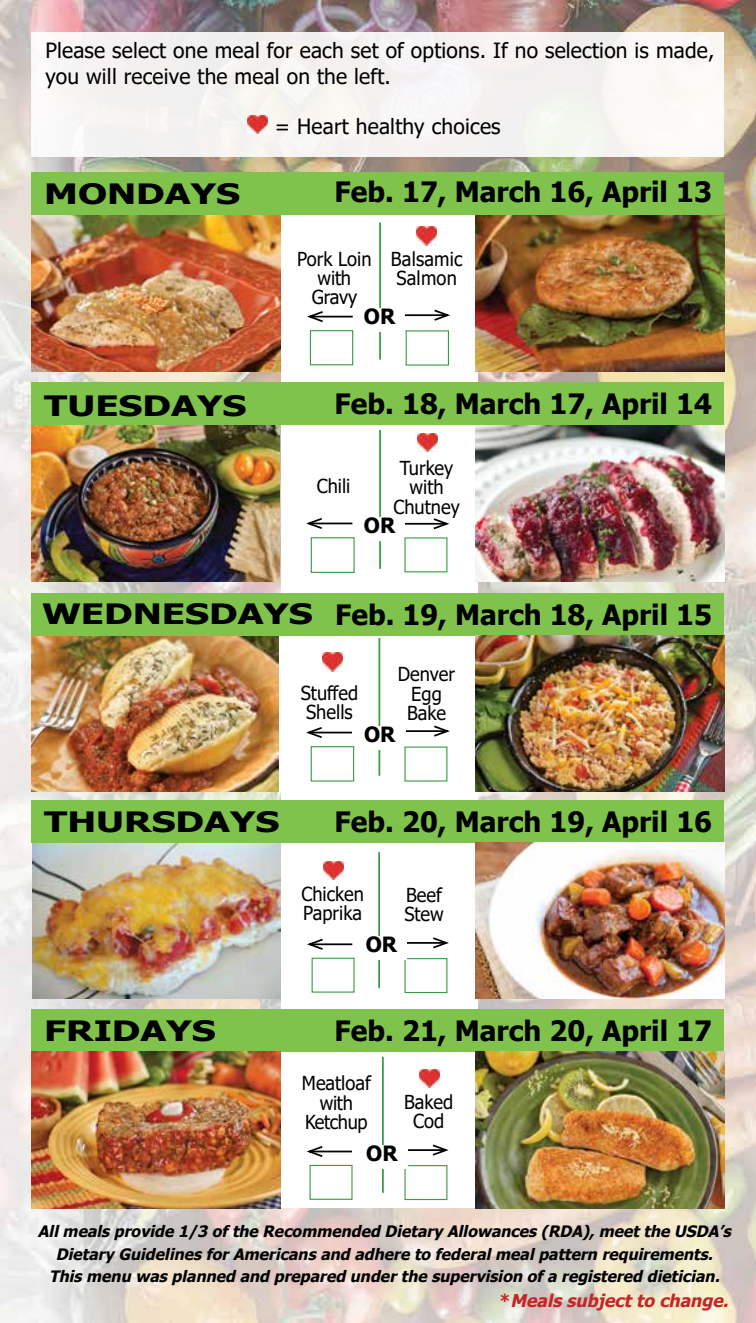
<style>
.page{position:relative;width:756px;height:1323px;background:#fff}
.page>*{position:absolute;margin:0;border:0;box-sizing:border-box;transform-origin:0 0}
.t1{font:700 28px "Tahoma";color:#000}
.t2{font:700 28px "Tahoma";color:#000;scale:1.35 1}
.t3{font:21px/25.2px "Tahoma";letter-spacing:.01em;color:#000}
.t4{font:700 21px "Tahoma";color:#000}
.t5{font:19.25px/19.2px "Tahoma";color:#000;text-align:center;scale:.95 1}
.t6{font:19.25px/19.2px "Tahoma";letter-spacing:-.02em;color:#000;text-align:center;scale:.95 1}
.t7{font:italic 700 17.5px "Tahoma";color:#c72427}
.t8{font:italic 700 15.75px/22.8px "Tahoma";color:#000;text-align:center}
.s1{color:#000101}
.s2{font-style:normal}
</style>
<div class="page">
<img style="left:0;top:0;width:756px;height:1323px">
<div style="left:281px;top:172px;width:197px;height:1036px;background:#fff"></div>
<div style="left:32px;top:32px;width:692px;height:124px;background:#f6f3f2"></div>
<hr style="left:310px;top:316px;width:43px;height:1px;background:#000">
<svg style="left:307px;top:311px;width:18px;height:12px"></svg>
<hr style="left:405px;top:314px;width:43px;height:2px;background:#000">
<svg style="left:432px;top:309px;width:18px;height:12px"></svg>
<div style="left:310px;top:330px;width:43px;height:35px;background:#fff;border:1px solid #3c9c46"></div>
<div style="left:406px;top:330px;width:43px;height:36px;background:#fff;border:1px solid #3c9c46"></div>
<hr style="left:379px;top:222px;width:2px;height:138px;background:#3c9c46">
<hr style="left:309px;top:523px;width:43px;height:1px;background:#000">
<svg style="left:306px;top:518px;width:18px;height:11px"></svg>
<hr style="left:404px;top:523px;width:43px;height:2px;background:#000">
<svg style="left:432px;top:518px;width:18px;height:12px"></svg>
<div style="left:311px;top:537px;width:44px;height:36px;background:#fff;border:1px solid #3c9c46"></div>
<hr style="left:379px;top:430px;width:2px;height:139px;background:#3c9c46">
<hr style="left:309px;top:732px;width:43px;height:1px;background:#000">
<svg style="left:306px;top:727px;width:18px;height:11px"></svg>
<hr style="left:405px;top:730px;width:42px;height:2px;background:#000">
<svg style="left:432px;top:725px;width:18px;height:12px"></svg>
<div style="left:311px;top:746px;width:43px;height:36px;background:#fff;border:1px solid #3c9c46"></div>
<hr style="left:379px;top:638px;width:1px;height:138px;background:#3c9c46">
<hr style="left:309px;top:1151px;width:43px;height:1px;background:#000">
<svg style="left:307px;top:1146px;width:18px;height:11px"></svg>
<hr style="left:403px;top:1149px;width:43px;height:2px;background:#000">
<svg style="left:431px;top:1144px;width:18px;height:12px"></svg>
<div style="left:310px;top:1165px;width:43px;height:35px;background:#fff;border:1px solid #3c9c46"></div>
<div style="left:404px;top:1165px;width:43px;height:35px;background:#fff;border:1px solid #3c9c46"></div>
<hr style="left:310px;top:943px;width:42px;height:2px;background:#000">
<svg style="left:307px;top:938px;width:18px;height:12px"></svg>
<hr style="left:404px;top:942px;width:42px;height:2px;background:#000">
<svg style="left:431px;top:937px;width:18px;height:12px"></svg>
<div style="left:312px;top:958px;width:43px;height:35px;background:#fff;border:1px solid #3c9c46"></div>
<div style="left:364px;top:308px;width:41px;height:24px;background:#fff"></div>
<div style="left:364px;top:517px;width:41px;height:24px;background:#fff"></div>
<div style="left:364px;top:726px;width:41px;height:24px;background:#fff"></div>
<img style="left:475px;top:215px;width:249px;height:156px">
<img style="left:32px;top:637px;width:246px;height:155px">
<img style="left:32px;top:215px;width:249px;height:156px">
<div style="left:32px;top:172px;width:692px;height:43px;background:#7fc34d"></div>
<img style="left:32px;top:425px;width:247px;height:156px">
<div style="left:32px;top:382px;width:692px;height:43px;background:#7fc34d"></div>
<div style="left:32px;top:593px;width:692px;height:43px;background:#7fc34d"></div>
<div style="left:32px;top:800px;width:692px;height:43px;background:#7fc34d"></div>
<div style="left:32px;top:1009px;width:692px;height:43px;background:#7fc34d"></div>
<img style="left:248px;top:115px;width:20px;height:19px">
<div style="left:404px;top:958px;width:43px;height:35px;background:#fff;border:1px solid #3c9c46"></div>
<img style="left:416px;top:227px;width:20px;height:18px">
<img style="left:417px;top:433px;width:20px;height:19px">
<img style="left:323px;top:653px;width:20px;height:18px">
<hr style="left:382px;top:1057px;width:2px;height:136px;background:#3c9c46">
<img style="left:32px;top:1052px;width:249px;height:156px">
<img style="left:475px;top:1052px;width:249px;height:156px">
<img style="left:420px;top:1069px;width:20px;height:19px">
<img style="left:475px;top:425px;width:249px;height:156px">
<img style="left:475px;top:636px;width:249px;height:156px">
<hr style="left:378px;top:852px;width:2px;height:136px;background:#3c9c46">
<img style="left:33px;top:844px;width:248px;height:155px">
<img style="left:475px;top:843px;width:249px;height:156px">
<img style="left:324px;top:861px;width:20px;height:19px">
<div style="left:366px;top:936px;width:41px;height:24px;background:#fff"></div>
<div style="left:366px;top:1145px;width:41px;height:24px;background:#fff"></div>
<h2 class="t3" style="left:45px;top:39px;width:671px">Please select one meal for each set of options. If no selection is made, you will receive the meal on the left.</h2>
<h2 class="t3" style="left:275px;top:115px;width:227px">= Heart healthy choices</h2>
<h1 class="t2" style="left:44px;top:174px;width:146px">MONDAYS</h1>
<h1 class="t2" style="left:44px;top:386px;width:151px">TUESDAYS</h1>
<h1 class="t1" style="left:335px;top:173px;width:379px">Feb. 17<span class="s1">,</span> March 16, April 13</h1>
<p class="t5" style="left:297px;top:250px;width:80px">Pork Loin with<br>Gravy</p>
<p class="t5" style="left:391px;top:250px;width:77px;text-align:left">Balsamic<br>Salmon</p>
<h2 class="t4" style="left:364px;top:302px;width:33px">OR</h2>
<h1 class="t1" style="left:335px;top:384px;width:379px"><span class="s1">Feb. 18,</span> March 17, April 14</h1>
<p class="t5" style="left:317px;top:477px;width:37px">Chili</p>
<p class="t5" style="left:393px;top:460px;width:71px">Turkey with<br>Chutney</p>
<h2 class="t4" style="left:364px;top:511px;width:33px">OR</h2>
<h1 class="t2" style="left:42px;top:594px;width:202px">WEDNESDAYS</h1>
<h1 class="t1" style="left:335px;top:596px;width:378px">Feb. 19, March 18, April 15</h1>
<p class="t5" style="left:301px;top:684px;width:62px;text-align:left">Stuffed<br>Shells</p>
<p class="t5" style="left:398px;top:666px;width:62px">Denver<br>Egg<br>Bake</p>
<h2 class="t4" style="left:364px;top:720px;width:33px">OR</h2>
<h1 class="t2" style="left:44px;top:802px;width:176px">THURSDAYS</h1>
<h1 class="t1" style="left:335px;top:802px;width:379px">Feb. 20, March 19, April 16</h1>
<p class="t5" style="left:301px;top:885px;width:67px;text-align:left">Chicken<br>Paprika</p>
<p class="t5" style="left:404px;top:887px;width:43px;text-align:left">Beef<br>Stew</p>
<h2 class="t4" style="left:366px;top:930px;width:33px">OR</h2>
<h1 class="t2" style="left:44px;top:1011px;width:128px">FRIDAYS</h1>
<h1 class="t1" style="left:335px;top:1011px;width:379px">Feb. 21, March 20, April 17</h1>
<p class="t6" style="left:302px;top:1075px;width:74px">Meatloaf with<br>Ketchup</p>
<p class="t5" style="left:404px;top:1093px;width:53px">Baked<br>Cod</p>
<h2 class="t4" style="left:366px;top:1139px;width:33px">OR</h2>
<p class="t8" style="left:38px;top:1220px;width:700px">Allmealsprovide 1/3 ofthe Recommended DietaryAllowances(RDA),meetthe USDA’s<br>DietaryGuidelinesforAmericansand adhere to federalmealpattern requirements.<br>Thismenu wasplanned and prepared underthe supervision ofa registered dietician.</p>
<p class="t7" style="left:499px;top:1288px;width:236px"><span class="s2">*</span> Mealssubjectto change.</p>
</div>
